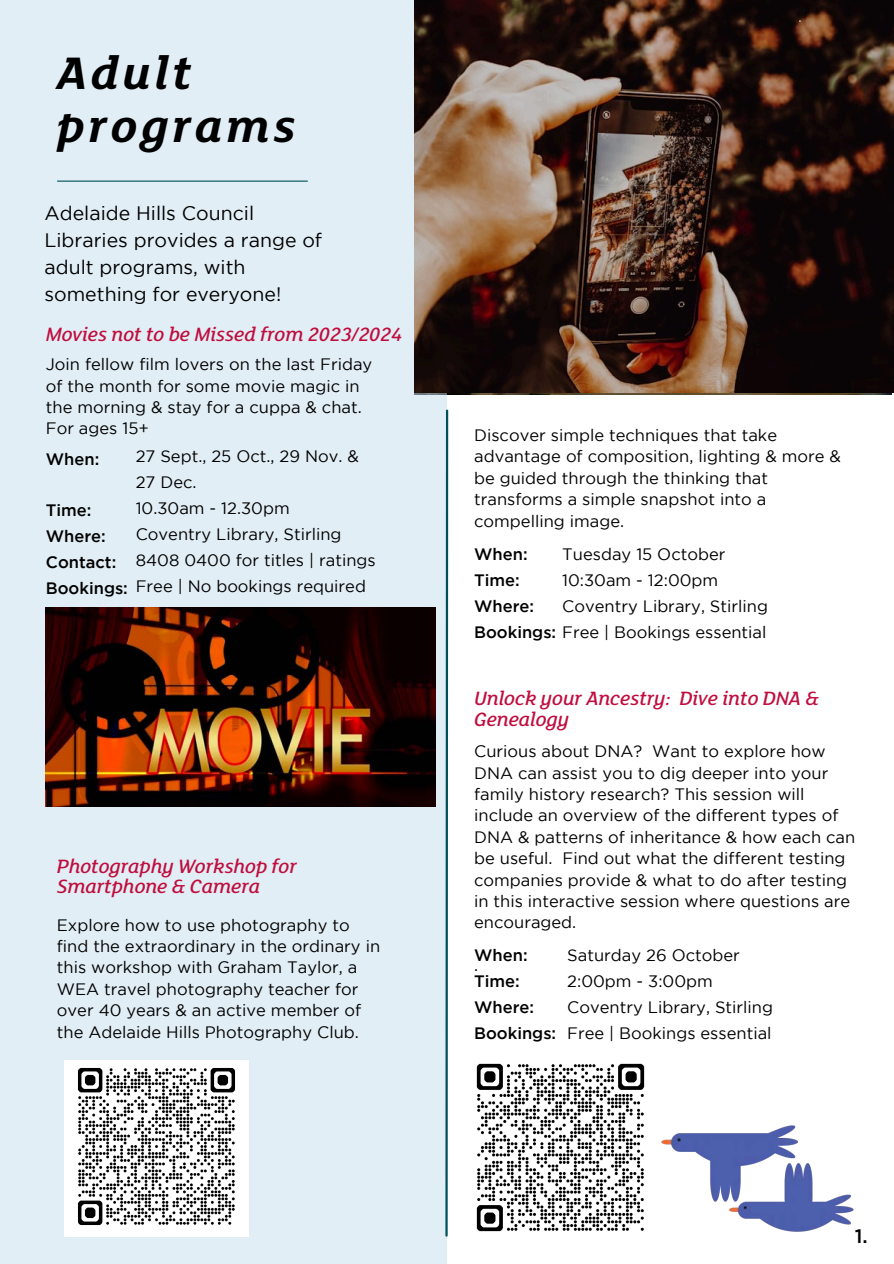
<style>
.page{position:relative;width:894px;height:1264px;background:#fff}
.page>*{position:absolute;margin:0;border:0;box-sizing:border-box;transform-origin:0 0}
.t1{font:italic 700 49.5px/52.8px "FS Lola";letter-spacing:.07em;color:#000}
.t2{font:italic 500 21px/20.2px "FS Lola";color:#bf0d3e}
.t3{font:19.5px/27px "Gotham";color:#000}
.t4{font:500 19.5px "Gotham";color:#000}
.t5{font:16.5px/21.3px "Gotham";color:#000}
.t6{font:500 16.5px/25.8px "Gotham";color:#000}
.s1{font-weight:500}
</style>
<div class="page">
<div style="left:0;top:0;width:446px;height:1263px;background:#e2eef5"></div>
<hr style="left:57px;top:180px;width:250px;height:2px;background:#005059">
<img style="left:414px;top:0;width:479px;height:393px">
<svg style="left:445px;top:408px;width:4px;height:829px"></svg>
<img style="left:46px;top:607px;width:389px;height:199px">
<img style="left:661px;top:1125px;width:193px;height:107px">
<img style="left:476px;top:1063px;width:169px;height:169px">
<img style="left:65px;top:1060px;width:183px;height:176px">
<h4 class="t1" style="left:57px;top:50px;width:240px">Adult programs</h4>
<h4 class="t3" style="left:44px;top:201px;width:279px">Adelaide Hills Council<br>Libraries provides a range of adult programs, with something for everyone!</h4>
<p class="t2" style="left:46px;top:326px;width:357px">Movies not to be Missed from 2023/2024</p>
<p class="t5" style="left:46px;top:355px;width:328px">Join fellow film lovers on the last Friday of the month for some movie magic in the morning &amp; stay for a cuppa &amp; chat.<br>For ages 15+</p>
<p class="t5" style="left:136px;top:444px;width:224px;line-height:25.8px">27 Sept., 25 Oct., 29 Nov. &amp;<br>27 Dec.</p>
<p class="t5" style="left:136px;top:498px;width:155px">10.30am - 12.30pm</p>
<p class="t5" style="left:136px;top:524px;width:207px">Coventry Library, Stirling</p>
<h2 class="t5" style="left:136px;top:550px;width:241px">8408 0400 for titles | ratings</h2>
<p class="t5" style="left:136px;top:576px;width:232px">Free | No bookings required</p>
<p class="t6" style="left:46px;top:447px;width:55px">When:</p>
<p class="t6" style="left:46px;top:498px;width:84px">Time:<br>Where:<br>Contact:<br>Bookings:</p>
<p class="t2" style="left:57px;top:857px;width:241px">Photography Workshop for<br>Smartphone &amp; Camera</p>
<h4 class="t5" style="left:57px;top:915px;width:324px">Explore how to use photography to find the extraordinary in the ordinary in this workshop with Graham Taylor, a WEA travel photography teacher for over 40 years &amp; an active member of the Adelaide Hills Photography Club.</h4>
<p class="t5" style="left:474px;top:425px;width:368px">Discover simple techniques that take advantage of composition, lighting &amp; more &amp; be guided through the thinking that transforms a simple snapshot into a compelling image.</p>
<p class="t6" style="left:474px;top:543px;width:61px">When:<br>Time:<br>Where:</p>
<p class="t5" style="left:562px;top:545px;width:165px">Tuesday 15 October</p>
<p class="t5" style="left:562px;top:571px;width:157px">10:30am - 12:00pm</p>
<p class="t5" style="left:562px;top:597px;width:207px">Coventry Library, Stirling</p>
<h2 class="t5" style="left:474px;top:622px;width:294px"><span class="s1">Bookings:</span> Free | Bookings essential</h2>
<p class="t2" style="left:474px;top:690px;width:346px">Unlock your Ancestry: Dive into DNA &amp;<br>Genealogy</p>
<p class="t5" style="left:474px;top:742px;width:382px">Curious about DNA? Want to explore how DNA can assist you to dig deeper into your family history research? This session will include an overview of the different types of DNA &amp; patterns of inheritance &amp; how each can be useful. Find out what the different testing companies provide &amp; what to do after testing in this interactive session where questions are encouraged.</p>
<p class="t5" style="left:474px;top:955px;width:6px">.</p>
<p class="t6" style="left:474px;top:943px;width:84px">When:<br>Time:<br>Where:<br>Bookings:</p>
<p class="t5" style="left:567px;top:945px;width:174px">Saturday 26 October</p>
<p class="t5" style="left:567px;top:971px;width:147px">2:00pm - 3:00pm</p>
<p class="t5" style="left:567px;top:997px;width:207px">Coventry Library, Stirling</p>
<p class="t5" style="left:567px;top:1023px;width:206px">Free | Bookings essential</p>
<p class="t4" style="left:854px;top:1229px;width:14px">1.</p>
</div>
